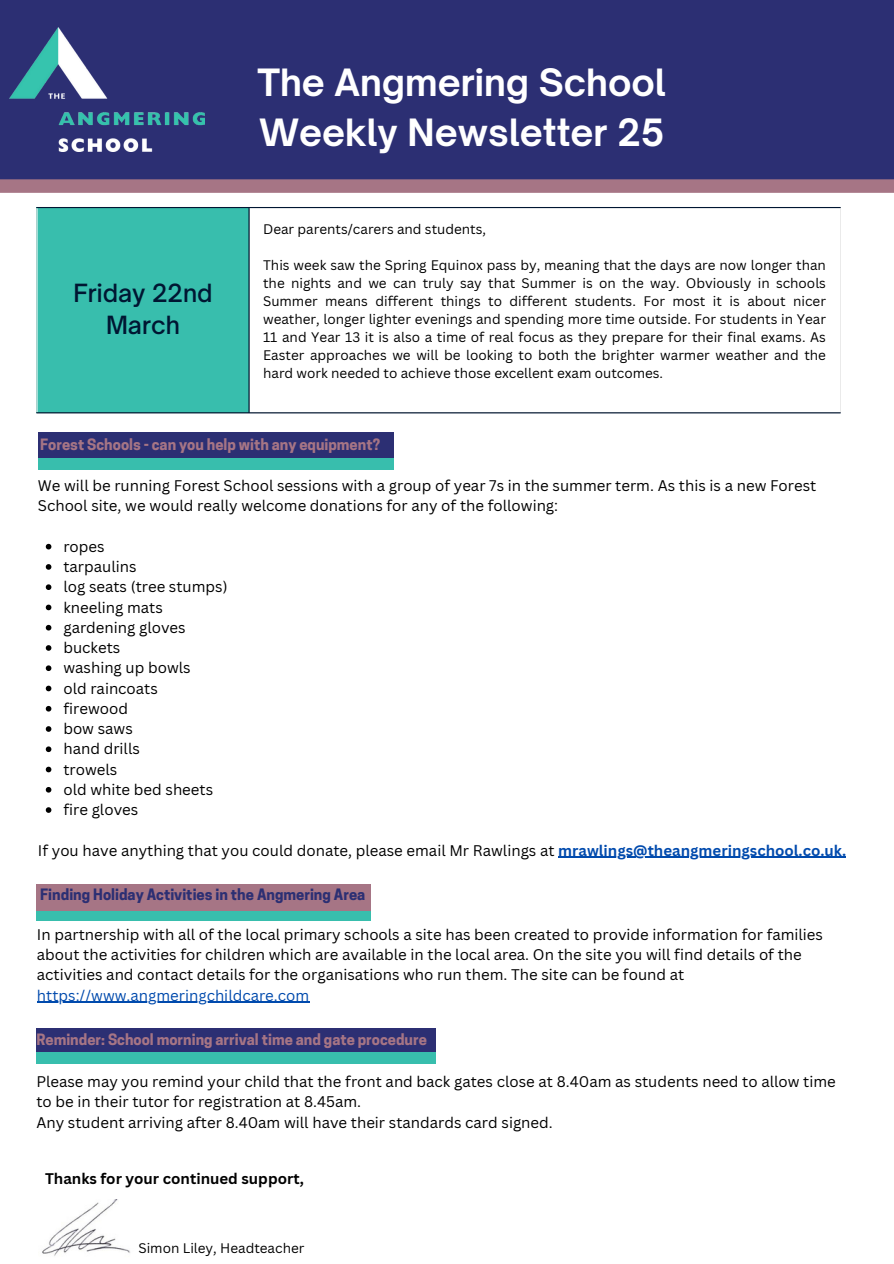
<style>
.page{position:relative;width:894px;height:1264px;background:#fff}
.page>*{position:absolute;margin:0;border:0;box-sizing:border-box;transform-origin:0 0}
.t1{font:700 36px/49.5px "Open Sauce One";color:#fff}
.t2{font:500 24px/32.7px "Open Sauce One";color:#001632;text-align:center}
.t3{font:15px/20.2px "Canva Sans";color:#000}
.t4{font:15px "Canva Sans";color:#004aad}
.t5{font:700 15px "Canva Sans";color:#000}
.t6{font:700 14.7px "Cooper Hewitt";color:#a67585}
.t7{font:700 14.7px "Cooper Hewitt";color:#2c2f73}
.t8{font:13.5px/18px "Canva Sans";color:#000;text-align:justify}
.s1{font-weight:700;color:#004aad}
</style>
<div class="page">
<div style="left:0;top:0;width:893px;height:181px;background:#2c2f73"></div>
<img style="left:10px;top:27px;width:194px;height:124px">
<div style="left:0;top:179px;width:893px;height:14px;background:#a67585"></div>
<div style="left:37px;top:207px;width:212px;height:206px;background:#38bead"></div>
<hr style="left:248px;top:208px;width:1px;height:204px;background:#001632">
<hr style="left:36px;top:207px;width:804px;height:1px;background:#001632">
<hr style="left:36px;top:412px;width:804px;height:1px;background:#001632">
<div style="left:38px;top:432px;width:355px;height:32px;background:#2c2f73"></div>
<div style="left:38px;top:458px;width:355px;height:12px;background:#38bead"></div>
<div style="left:36px;top:903px;width:334px;height:17px;background:#38bead"></div>
<div style="left:37px;top:884px;width:334px;height:26px;background:#a67585"></div>
<svg style="left:46px;top:544px;width:5px;height:5px"></svg>
<svg style="left:46px;top:564px;width:5px;height:5px"></svg>
<svg style="left:46px;top:584px;width:5px;height:6px"></svg>
<svg style="left:46px;top:604px;width:5px;height:6px"></svg>
<svg style="left:46px;top:625px;width:5px;height:5px"></svg>
<svg style="left:46px;top:645px;width:5px;height:5px"></svg>
<svg style="left:46px;top:665px;width:5px;height:6px"></svg>
<svg style="left:46px;top:685px;width:5px;height:6px"></svg>
<svg style="left:46px;top:706px;width:5px;height:5px"></svg>
<svg style="left:46px;top:726px;width:5px;height:5px"></svg>
<svg style="left:46px;top:746px;width:5px;height:6px"></svg>
<svg style="left:46px;top:766px;width:5px;height:6px"></svg>
<svg style="left:46px;top:787px;width:5px;height:5px"></svg>
<svg style="left:46px;top:807px;width:5px;height:5px"></svg>
<hr style="left:558px;top:856px;width:288px;height:1px;background:#004aad">
<hr style="left:37px;top:1001px;width:272px;height:1px;background:#004aad">
<div style="left:36px;top:1028px;width:400px;height:28px;background:#2c2f73"></div>
<div style="left:36px;top:1052px;width:400px;height:12px;background:#38bead"></div>
<img style="left:42px;top:1199px;width:88px;height:57px">
<h1 class="t2" style="left:73px;top:276px;width:141px">Friday 22nd<br>March</h1>
<p class="t1" style="left:257px;top:58px;width:410px">The Angmering School<br>Weekly Newsletter 25</p>
<p class="t8" style="left:263px;top:219px;width:224px">Dear parents/carers and students,</p>
<p class="t8" style="left:263px;top:255px;width:564px">This week saw the Spring Equinox pass by, meaning that the days are now longer than the nights and we can truly say that Summer is on the way. Obviously in schools Summer means different things to different students. For most it is about nicer weather, longer lighter evenings and spending more time outside. For students in Year 11 and Year 13 it is also a time of real focus as they prepare for their final exams. As Easter approaches we will be looking to both the brighter warmer weather and the hard work needed to achieve those excellent exam outcomes.</p>
<h2 class="t6" style="left:40px;top:439px;width:341px">Forest Schools - can you help with any equipment?</h2>
<p class="t3" style="left:38px;top:475px;width:779px">We will be running Forest School sessions with a group of year 7s in the summer term. As this is a new Forest<br>School site, we would really welcome donations for any of the following:</p>
<p class="t3" style="left:63px;top:536px;width:43px">ropes</p>
<p class="t3" style="left:63px;top:556px;width:75px">tarpaulins</p>
<p class="t3" style="left:63px;top:576px;width:166px">log seats (tree stumps)</p>
<p class="t3" style="left:63px;top:596px;width:101px">kneeling mats</p>
<p class="t3" style="left:63px;top:617px;width:124px">gardening gloves</p>
<p class="t3" style="left:63px;top:637px;width:58px">buckets</p>
<p class="t3" style="left:63px;top:657px;width:129px">washing up bowls</p>
<p class="t3" style="left:63px;top:677px;width:96px">old raincoats</p>
<p class="t3" style="left:63px;top:698px;width:66px">firewood</p>
<p class="t3" style="left:63px;top:718px;width:71px">bow saws</p>
<p class="t3" style="left:63px;top:738px;width:78px">hand drills</p>
<p class="t3" style="left:63px;top:758px;width:55px">trowels</p>
<p class="t3" style="left:63px;top:779px;width:151px">old white bed sheets</p>
<p class="t3" style="left:63px;top:799px;width:76px">fire gloves</p>
<p class="t3" style="left:38px;top:839px;width:809px">If you have anything that you could donate, please email Mr Rawlings at <span class="s1">mrawlings@theangmeringschool.co.uk.</span></p>
<p class="t7" style="left:40px;top:888px;width:326px">Finding Holiday Activities in the Angmering Area</p>
<h2 class="t3" style="left:37px;top:923px;width:787px">In partnership with all of the local primary schools a site has been created to provide information for families about the activities for children which are available in the local area. On the site you will find details of the activities and contact details for the organisations who run them. The site can be found at</h2>
<p class="t4" style="left:37px;top:984px;width:274px">https://www.angmeringchildcare.com</p>
<p class="t6" style="left:36px;top:1033px;width:392px">Reminder: School morning arrival time and gate procedure</p>
<h2 class="t3" style="left:36px;top:1071px;width:800px">Please may you remind your child that the front and back gates close at 8.40am as students need to allow time to be in their tutor for registration at 8.45am.</h2>
<p class="t3" style="left:36px;top:1111px;width:518px">Any student arriving after 8.40am will have their standards card signed.</p>
<p class="t5" style="left:45px;top:1168px;width:260px">Thanks for your continued support,</p>
<p class="t8" style="left:138px;top:1238px;width:167px">Simon Liley, Headteacher</p>
</div>
